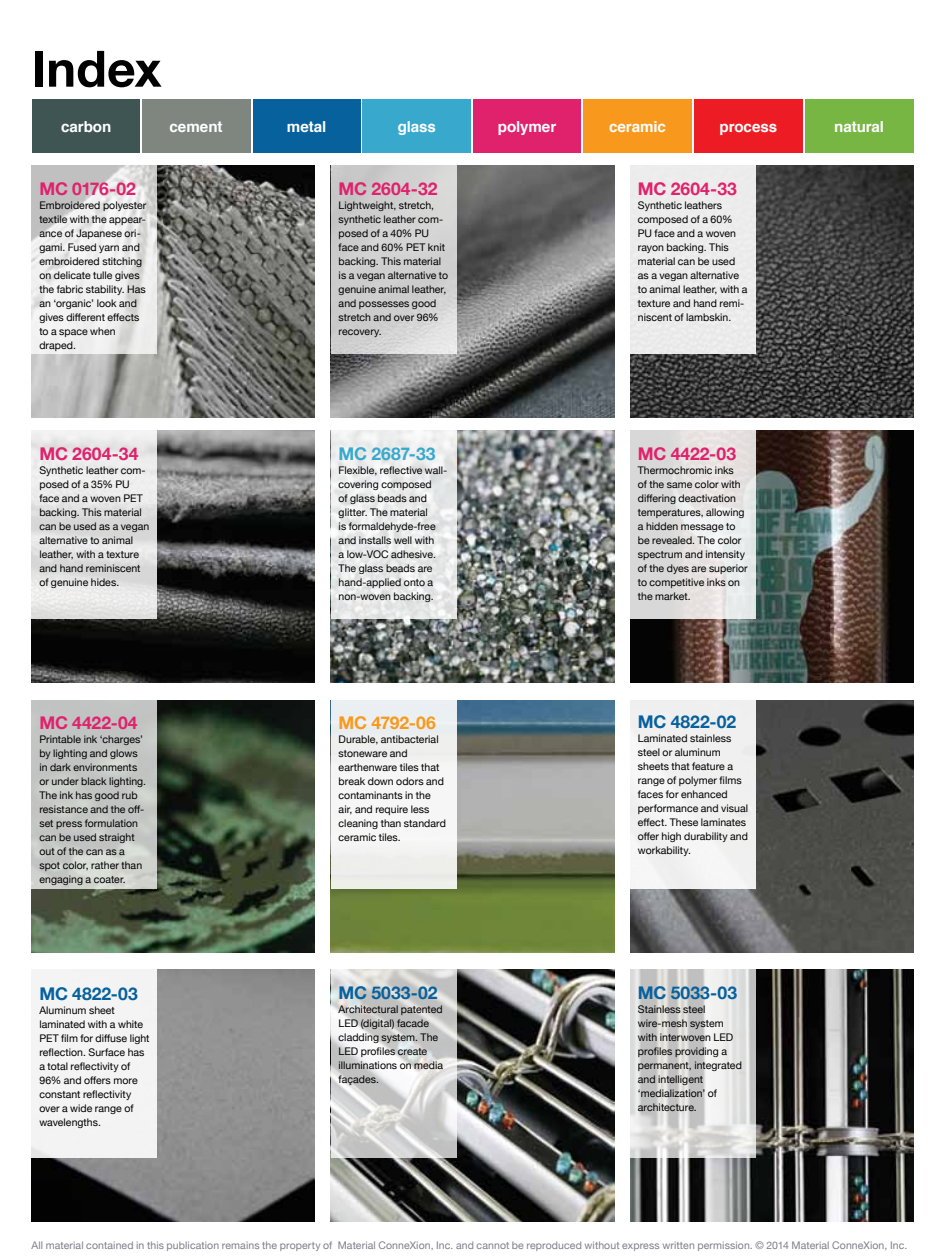
<style>
.page{position:relative;width:945px;height:1260px;background:#fff}
.page>*{position:absolute;margin:0;border:0;box-sizing:border-box;transform-origin:0 0}
.t1{font:700 50.23px "Helvetica Neue";color:#000}
.t2{font:700 17.5px "Helvetica Neue";letter-spacing:.005em;color:#e0226d}
.t3{font:700 17.5px "Helvetica Neue";letter-spacing:.005em;color:#07619d}
.t4{font:700 17.5px "Helvetica Neue";letter-spacing:.005em;color:#38a9cd}
.t5{font:700 17.5px "Helvetica Neue";letter-spacing:-.01em;color:#f8991d}
.t6{font:700 15.22px "Helvetica";letter-spacing:-.005em;color:#fff}
.t7{font:10.5px/14px "Helvetica Neue";letter-spacing:.005em;color:#000}
.t8{font:10.5px "Helvetica Neue";letter-spacing:.01em;color:#7f7d8a}
</style>
<div class="page">
<div style="left:32px;top:99px;width:108px;height:54px;background:#3e5554"></div>
<div style="left:473px;top:99px;width:108px;height:53px;background:#e0226d"></div>
<div style="left:583px;top:99px;width:109px;height:53px;background:#f8991d"></div>
<div style="left:142px;top:99px;width:108px;height:54px;background:#7f8680"></div>
<div style="left:253px;top:99px;width:108px;height:53px;background:#07619d"></div>
<div style="left:363px;top:99px;width:108px;height:53px;background:#38a9cd"></div>
<div style="left:694px;top:99px;width:109px;height:54px;background:#ed1c24"></div>
<div style="left:805px;top:99px;width:108px;height:54px;background:#78b643"></div>
<img style="left:331px;top:166px;width:283px;height:252px">
<img style="left:331px;top:431px;width:283px;height:252px">
<img style="left:331px;top:700px;width:283px;height:252px">
<img style="left:331px;top:970px;width:283px;height:252px">
<img style="left:630px;top:166px;width:284px;height:252px">
<img style="left:630px;top:431px;width:284px;height:252px">
<img style="left:630px;top:700px;width:284px;height:252px">
<img style="left:630px;top:970px;width:284px;height:252px">
<img style="left:32px;top:166px;width:283px;height:252px">
<img style="left:32px;top:431px;width:283px;height:252px">
<img style="left:32px;top:700px;width:283px;height:252px">
<img style="left:32px;top:970px;width:283px;height:252px">
<svg style="left:331px;top:166px;width:126px;height:188px;background:#d0d0d0"></svg>
<svg style="left:331px;top:431px;width:126px;height:188px;fill:#eaebeb"></svg>
<div style="left:331px;top:700px;width:126px;height:188px;background:#f2f2f3"></div>
<svg style="left:331px;top:970px;width:126px;height:188px"></svg>
<div style="left:630px;top:166px;width:126px;height:188px;background:#ececec"></div>
<svg style="left:630px;top:431px;width:126px;height:188px;background:#e2e1e0"></svg>
<div style="left:630px;top:700px;width:126px;height:188px;background:#f0f0f0"></div>
<svg style="left:630px;top:970px;width:126px;height:188px"></svg>
<svg style="left:32px;top:166px;width:126px;height:188px;fill:#eee"></svg>
<svg style="left:32px;top:431px;width:126px;height:188px;background:#e3e3e3"></svg>
<svg style="left:32px;top:700px;width:126px;height:188px;background:#c4c7c4"></svg>
<div style="left:32px;top:970px;width:126px;height:188px;background:#f4f4f4"></div>
<h1 class="t1" style="left:32px;top:29px;width:132px">Index</h1>
<h3 class="t6" style="left:61px;top:114px;width:52px">carbon</h3>
<h3 class="t6" style="left:170px;top:114px;width:55px">cement</h3>
<h3 class="t6" style="left:287px;top:114px;width:41px">metal</h3>
<h3 class="t6" style="left:398px;top:114px;width:40px">glass</h3>
<h3 class="t6" style="left:498px;top:114px;width:60px">polymer</h3>
<h3 class="t6" style="left:609px;top:114px;width:58px">ceramic</h3>
<h3 class="t6" style="left:719px;top:114px;width:59px">process</h3>
<h3 class="t6" style="left:834px;top:114px;width:51px">natural</h3>
<h2 class="t2" style="left:39px;top:175px;width:98px">MC 0176-02</h2>
<p class="t7" style="left:39px;top:199px;width:108px">Embroidered polyester textile with the appear&shy;ance of Japanese ori&shy;gami. Fused yarn and embroidered stitching on delicate tulle gives the fabric stability. Has an ‘organic’ look and gives different effects to a space when draped.</p>
<h2 class="t2" style="left:39px;top:440px;width:101px">MC 2604-34</h2>
<p class="t7" style="left:39px;top:464px;width:111px">Synthetic leather com&shy;posed of a 35% PU face and a woven PET backing. This material can be used as a vegan alternative to animal leather, with a texture and hand reminiscent of genuine hides.</p>
<h2 class="t2" style="left:39px;top:709px;width:100px">MC 4422-04</h2>
<p class="t7" style="left:39px;top:733px;width:108px">Printable ink ‘charges’ by lighting and glows in dark environments or under black lighting.<br>The ink has good rub resistance and the off&shy;set press formulation can be used straight out of the can as a spot color, rather than engaging a coater.</p>
<h2 class="t3" style="left:39px;top:981px;width:100px">MC 4822-03</h2>
<p class="t7" style="left:39px;top:1004px;width:112px">Aluminum sheet laminated with a white<br>PET film for diffuse light reflection. Surface has a total reflectivity of<br>96% and offers more constant reflectivity over a wide range of wavelengths.</p>
<h2 class="t2" style="left:339px;top:175px;width:100px">MC 2604-32</h2>
<p class="t7" style="left:339px;top:199px;width:111px">Lightweight, stretch, synthetic leather com&shy;posed of a 40% PU face and 60% PET knit backing. This material is a vegan alternative to genuine animal leather, and possesses good stretch and over 96% recovery.</p>
<h2 class="t4" style="left:339px;top:440px;width:99px">MC 2687-33</h2>
<p class="t7" style="left:339px;top:464px;width:110px">Flexible, reflective wall&shy;covering composed<br>of glass beads and glitter. The material<br>is formaldehyde-free and installs well with<br>a low-VOC adhesive.<br>The glass beads are hand-applied onto a non-woven backing.</p>
<h2 class="t5" style="left:339px;top:709px;width:99px">MC 4792-06</h2>
<p class="t7" style="left:339px;top:733px;width:109px">Durable, antibacterial stoneware and earthenware tiles that break down odors and contaminants in the air, and require less cleaning than standard ceramic tiles.</p>
<h2 class="t3" style="left:339px;top:979px;width:101px">MC 5033-02</h2>
<p class="t7" style="left:339px;top:1003px;width:106px">Architectural patented<br>LED (digital) facade cladding system. The<br>LED profiles create illuminations on media façades.</p>
<h2 class="t2" style="left:638px;top:175px;width:101px">MC 2604-33</h2>
<p class="t7" style="left:638px;top:199px;width:111px">Synthetic leathers composed of a 60%<br>PU face and a woven rayon backing. This material can be used as a vegan alternative to animal leather, with a texture and hand remi&shy;niscent of lambskin.</p>
<h2 class="t2" style="left:638px;top:440px;width:100px">MC 4422-03</h2>
<p class="t7" style="left:638px;top:464px;width:111px">Thermochromic inks<br>of the same color with differing deactivation temperatures, allowing a hidden message to be revealed. The color spectrum and intensity of the dyes are superior to competitive inks on the market.</p>
<h2 class="t3" style="left:638px;top:708px;width:100px">MC 4822-02</h2>
<p class="t7" style="left:638px;top:732px;width:112px">Laminated stainless steel or aluminum sheets that feature a range of polymer films faces for enhanced performance and visual effect. These laminates offer high durability and workability.</p>
<h2 class="t3" style="left:638px;top:979px;width:101px">MC 5033-03</h2>
<p class="t7" style="left:638px;top:1003px;width:106px">Stainless steel wire-mesh system with interwoven LED profiles providing a permanent, integrated and intelligent ‘medialization’ of architecture.</p>
<p class="t8" style="left:32px;top:1238px;width:877px">All material contained in this publication remains the property of Material ConneXion, Inc. and cannot be reproduced without express written permission. © 2014 Material ConneXion, Inc.</p>
</div>
